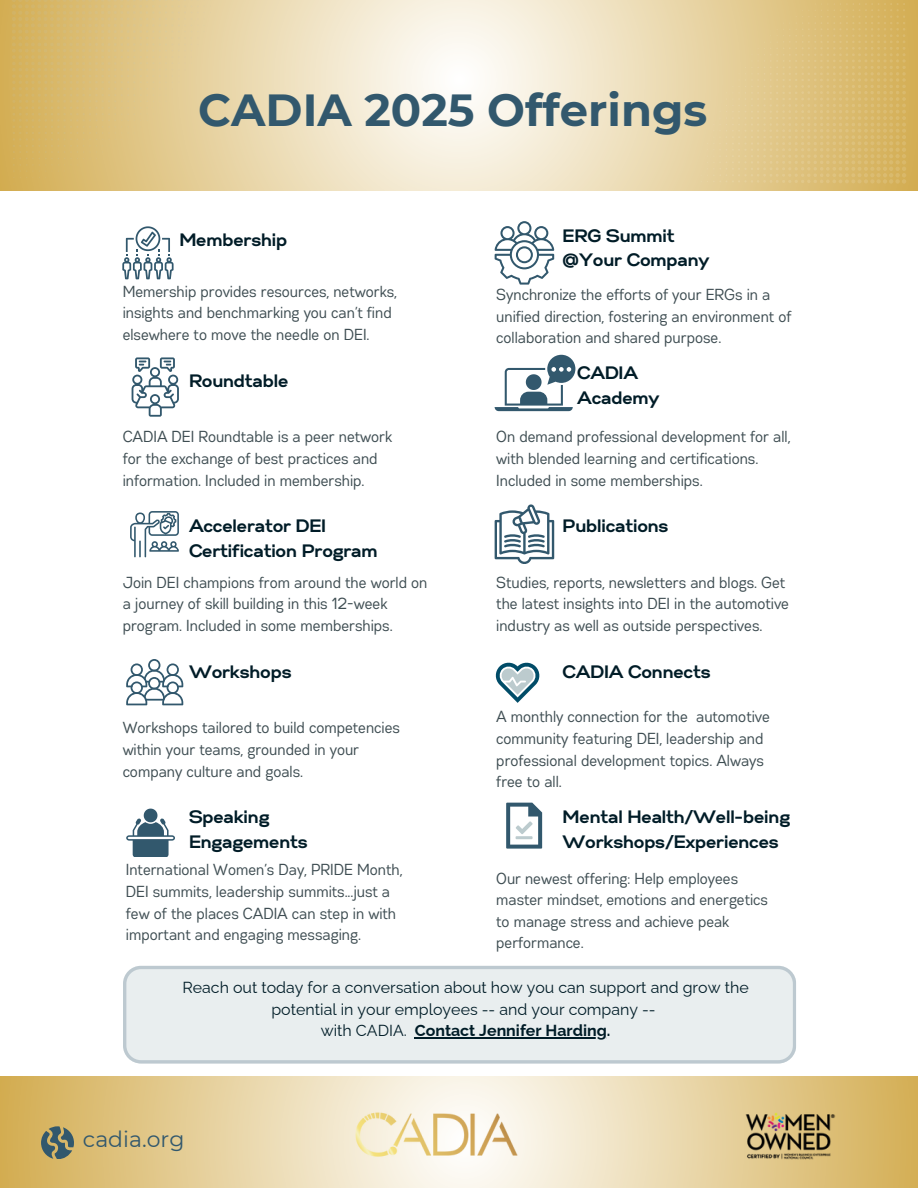
<style>
.page{position:relative;width:918px;height:1188px;background:#fff}
.page>*{position:absolute;margin:0;border:0;box-sizing:border-box;transform-origin:0 0}
.t1{font:700 44.85px "Montserrat";color:#32586d}
.t2{font:22.05px "Montserrat";color:#32586d}
.t3{font:700 18px/24.8px "Gabriel Sans";color:#001c27}
.t4{font:15.9px/21.8px "Gabriel Sans Cond";color:#3e4d52}
.t5{font:15.9px/21.3px "Raleway";color:#001c27;text-align:center}
.t6{font:700 15.9px "Raleway";color:#001c27}
</style>
<div class="page">
<svg style="left:0;top:1076px;width:918px;height:112px;background:#e6d19e"></svg>
<svg style="left:495px;top:662px;width:45px;height:41px"></svg>
<svg style="left:0;top:0;width:918px;height:191px;background:#efe2c3"></svg>
<svg style="left:123px;top:966px;width:673px;height:98px;background:#e5eaec"></svg>
<svg style="left:506px;top:803px;width:36px;height:46px"></svg>
<hr style="left:516px;top:836px;width:17px;height:3px;background:#bccbce">
<svg style="left:12px;top:0;width:199px;height:184px;background:#ddc07c"></svg>
<svg style="left:701px;top:3px;width:205px;height:181px;background:#dec27f"></svg>
<svg style="left:41px;top:1126px;width:33px;height:33px"></svg>
<svg style="left:122px;top:226px;width:52px;height:53px"></svg>
<svg style="left:132px;top:357px;width:47px;height:60px"></svg>
<svg style="left:130px;top:511px;width:48px;height:46px"></svg>
<svg style="left:495px;top:355px;width:80px;height:56px"></svg>
<svg style="left:495px;top:221px;width:59px;height:63px"></svg>
<svg style="left:495px;top:504px;width:59px;height:60px"></svg>
<svg style="left:126px;top:659px;width:57px;height:46px"></svg>
<svg style="left:126px;top:809px;width:49px;height:48px"></svg>
<img style="left:744px;top:1110px;width:91px;height:51px">
<img style="left:334px;top:1105px;width:206px;height:69px">
<hr style="left:415px;top:1037px;width:192px;height:1px;background:#001c27">
<p class="t1" style="left:198px;top:82px;width:510px">CADIA 2025 Offerings</p>
<h3 class="t3" style="left:180px;top:229px;width:109px">Membership</h3>
<p class="t3" style="left:563px;top:224px;width:148px">ERG Summit @Your Company</p>
<p class="t4" style="left:123px;top:281px;width:276px">Memership provides resources, networks, insights and benchmarking you can’t find elsewhere to move the needle on DEI.</p>
<h3 class="t4" style="left:497px;top:284px;width:297px">Synchronize the efforts of your ERGs in a unified direction, fostering an environment of collaboration and shared purpose.</h3>
<p class="t3" style="left:189px;top:369px;width:101px">Roundtable</p>
<h3 class="t3" style="left:578px;top:361px;width:84px">CADIA<br>Academy</h3>
<p class="t4" style="left:123px;top:427px;width:271px">CADIA DEI Roundtable is a peer network for the exchange of best practices and information. Included in membership.</p>
<p class="t4" style="left:497px;top:427px;width:296px">On demand professional development for all, with blended learning and certifications.<br>Included in some memberships.</p>
<p class="t3" style="left:189px;top:515px;width:190px">Accelerator DEI<br>Certification Program</p>
<p class="t3" style="left:563px;top:515px;width:107px">Publications</p>
<h3 class="t4" style="left:123px;top:572px;width:306px">Join DEI champions from around the world on a journey of skill building in this 12-week program. Included in some memberships.</h3>
<p class="t4" style="left:497px;top:572px;width:294px">Studies, reports, newsletters and blogs. Get the latest insights into DEI in the automotive industry as well as outside perspectives.</p>
<p class="t3" style="left:189px;top:660px;width:104px">Workshops</p>
<p class="t3" style="left:563px;top:660px;width:149px">CADIA Connects</p>
<p class="t4" style="left:123px;top:718px;width:279px">Workshops tailored to build competencies within your teams, grounded in your company culture and goals.</p>
<h3 class="t4" style="left:497px;top:707px;width:275px">A monthly connection for the automotive community featuring DEI, leadership and professional development topics. Always free to all.</h3>
<p class="t3" style="left:189px;top:806px;width:120px">Speaking<br>Engagements</p>
<h3 class="t3" style="left:563px;top:806px;width:229px">Mental Health/Well-being<br>Workshops/Experiences</h3>
<h3 class="t4" style="left:126px;top:860px;width:278px">International Women’s Day, PRIDE Month, DEI summits, leadership summits...just a few of the places CADIA can step in with important and engaging messaging.</h3>
<p class="t5" style="left:182px;top:977px;width:568px">Reach out today for a conversation about how you can support and grow the potential in your employees -- and your company --</p>
<p class="t5" style="left:321px;top:1020px;width:88px">with CADIA.</p>
<h3 class="t6" style="left:415px;top:1021px;width:197px">Contact Jennifer Harding.</h3>
<p class="t4" style="left:497px;top:869px;width:273px;line-height:21.3px">Our newest offering: Help employees master mindset, emotions and energetics to manage stress and achieve peak performance.</p>
<p class="t2" style="left:83px;top:1126px;width:103px">cadia.org</p>
</div>
